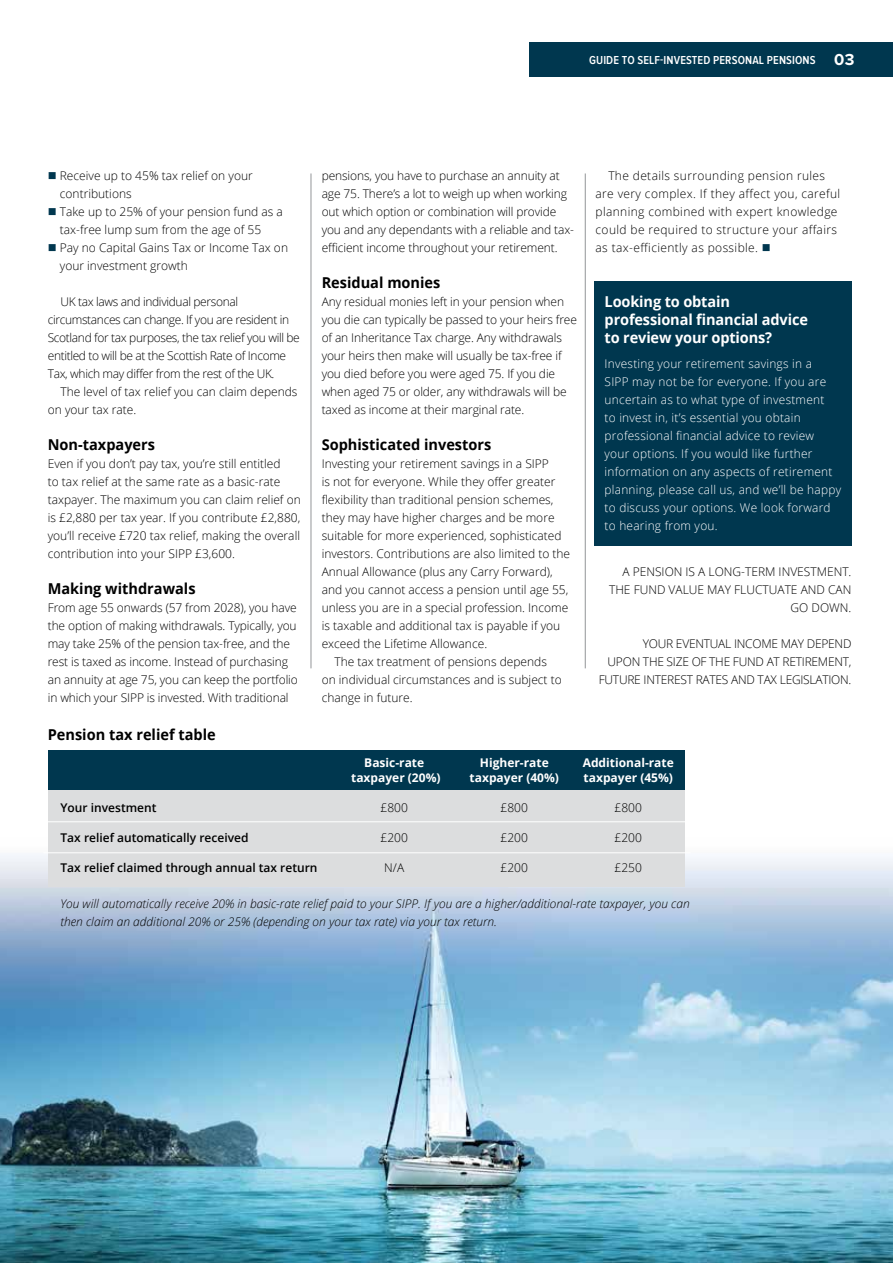
<style>
.page{position:relative;width:893px;height:1263px;background:#fff}
.page>*{position:absolute;margin:0;border:0;box-sizing:border-box;transform-origin:0 0}
.t1{font:700 15px "Open Sans";color:#000}
.t2{font:700 15px/18px "Open Sans";letter-spacing:-.01em;color:#fff}
.t3{font:300 12px/18px "Open Sans";color:#000}
.t4{font:300 12px/18px "Open Sans";letter-spacing:.02em;color:#fff}
.t5{font:300 12px/18px "Open Sans";letter-spacing:-.03em;color:#000}
.t6{font:italic 300 12px/18px "Open Sans";color:#000}
.t7{font:300 12px/18px "Open Sans";letter-spacing:.03em;color:#000}
.t8{font:300 12px/18px "Open Sans";letter-spacing:-.02em;color:#000;text-align:right}
.t9{font:600 12px "Open Sans";color:#000}
.t10{font:700 12px "Open Sans";color:#fff}
.t11{font:600 12px "Proxima Nova Cond";letter-spacing:.01em;color:#fff}
.s1{font-family:"Proxima Nova";font-weight:700;font-size:16.5px}
.s2{color:#00374f}
</style>
<div class="page">
<img style="left:0;top:854px;width:893px;height:409px">
<div style="left:530px;top:43px;width:363px;height:34px;background:#00374f"></div>
<hr style="left:311px;top:173px;width:1px;height:495px;background:#939598">
<hr style="left:585px;top:173px;width:1px;height:495px;background:#939598">
<div style="left:594px;top:282px;width:257px;height:264px;background:#00374f"></div>
<div style="left:48px;top:751px;width:637px;height:39px;background:#00374f"></div>
<div style="left:48px;top:790px;width:637px;height:96px;background:#dcddde"></div>
<hr style="left:43px;top:821px;width:648px;height:1px;background:#fff">
<hr style="left:43px;top:852px;width:648px;height:1px;background:#fff">
<p class="t11" style="left:589px;top:54px;width:267px">GUIDE TO SELF-INVESTED PERSONAL PENSIONS <span class="s1">03</span></p>
<p class="t3" style="left:60px;top:166px;width:194px;text-indent:-12px"><span class="s2">■</span> Receive up to 45% tax relief on your contributions</p>
<p class="t3" style="left:60px;top:202px;width:225px;text-indent:-12px"><span class="s2">■</span> Take up to 25% of your pension fund as a tax-free lump sum from the age of 55</p>
<p class="t3" style="left:60px;top:238px;width:230px;text-indent:-12px"><span class="s2">■</span> Pay no Capital Gains Tax or Income Tax on your investment growth</p>
<p class="t5" style="left:48px;top:292px;width:254px;text-indent:13px">UK tax laws and individual personal circumstances can change. If you are resident in Scotland for tax purposes, the tax relief you will be entitled to will be at the Scottish Rate of Income Tax, which may differ from the rest of the UK.</p>
<p class="t3" style="left:48px;top:382px;width:251px;text-indent:13px">The level of tax relief you can claim depends on your tax rate.</p>
<p class="t1" style="left:48px;top:434px;width:109px">Non-taxpayers</p>
<p class="t3" style="left:48px;top:454px;width:255px">Even if you don’t pay tax, you’re still entitled<br>to tax relief at the same rate as a basic-rate taxpayer. The maximum you can claim relief on is £2,880 per tax year. If you contribute £2,880, you’ll receive £720 tax relief, making the overall contribution into your SIPP £3,600.</p>
<p class="t1" style="left:48px;top:578px;width:149px">Making withdrawals</p>
<p class="t3" style="left:48px;top:598px;width:252px">From age 55 onwards (57 from 2028), you have the option of making withdrawals. Typically, you may take 25% of the pension tax-free, and the rest is taxed as income. Instead of purchasing an annuity at age 75, you can keep the portfolio in which your SIPP is invested. With traditional</p>
<p class="t1" style="left:48px;top:724px;width:170px">Pension tax relief table</p>
<p class="t3" style="left:322px;top:166px;width:254px">pensions, you have to purchase an annuity at age 75. There’s a lot to weigh up when working out which option or combination will provide you and any dependants with a reliable and tax&shy;efficient income throughout your retirement.</p>
<p class="t1" style="left:322px;top:272px;width:120px">Residual monies</p>
<p class="t3" style="left:322px;top:292px;width:257px">Any residual monies left in your pension when you die can typically be passed to your heirs free of an Inheritance Tax charge. Any withdrawals your heirs then make will usually be tax-free if you died before you were aged 75. If you die when aged 75 or older, any withdrawals will be taxed as income at their marginal rate.</p>
<p class="t1" style="left:322px;top:434px;width:171px">Sophisticated investors</p>
<p class="t3" style="left:322px;top:454px;width:229px">Investing your retirement savings in a SIPP</p>
<p class="t3" style="left:322px;top:472px;width:235px">is not for everyone. While they offer greater</p>
<p class="t3" style="left:322px;top:490px;width:233px">flexibility than traditional pension schemes,</p>
<p class="t3" style="left:322px;top:508px;width:234px">they may have higher charges and be more</p>
<p class="t3" style="left:322px;top:526px;width:241px">suitable for more experienced, sophisticated</p>
<p class="t3" style="left:322px;top:544px;width:250px">investors. Contributions are also limited to the</p>
<p class="t3" style="left:322px;top:562px;width:232px">Annual Allowance (plus any Carry Forward),</p>
<p class="t3" style="left:322px;top:580px;width:248px">and you cannot access a pension until age 55,</p>
<p class="t3" style="left:322px;top:598px;width:248px">unless you are in a special profession. Income</p>
<p class="t3" style="left:322px;top:616px;width:240px">is taxable and additional tax is payable if you</p>
<p class="t3" style="left:322px;top:634px;width:167px">exceed the Lifetime Allowance.</p>
<p class="t3" style="left:334px;top:652px;width:214px">The tax treatment of pensions depends</p>
<p class="t3" style="left:322px;top:670px;width:242px">on individual circumstances and is subject to</p>
<p class="t3" style="left:322px;top:688px;width:93px">change in future.</p>
<p class="t7" style="left:596px;top:166px;width:246px;text-indent:13px">The details surrounding pension rules are very complex. If they affect you, careful planning combined with expert knowledge could be required to structure your affairs as tax-efficiently as possible. <span class="s2">■</span></p>
<p class="t2" style="left:605px;top:292px;width:205px">Looking to obtain professional financial advice to review your options?</p>
<p class="t4" style="left:605px;top:354px;width:238px">Investing your retirement savings in a<br>SIPP may not be for everyone. If you are uncertain as to what type of investment<br>to invest in, it’s essential you obtain professional financial advice to review your options. If you would like further information on any aspects of retirement planning, please call us, and we’ll be happy to discuss your options. We look forward to hearing from you.</p>
<p class="t3" style="left:609px;top:562px;width:244px;text-align:right">A PENSION IS A LONG-TERM INVESTMENT.<br>THE FUND VALUE MAY FLUCTUATE AND CAN<br>GO DOWN.</p>
<p class="t8" style="left:599px;top:634px;width:254px">YOUR EVENTUAL INCOME MAY DEPEND<br>UPON THE SIZE OF THE FUND AT RETIREMENT,<br>FUTURE INTEREST RATES AND TAX LEGISLATION.</p>
<p class="t10" style="left:364px;top:754px;width:61px">Basic-rate</p>
<p class="t10" style="left:480px;top:754px;width:70px">Higher-rate</p>
<p class="t10" style="left:583px;top:754px;width:93px">Additional-rate</p>
<p class="t10" style="left:351px;top:769px;width:91px">taxpayer (20%)</p>
<p class="t10" style="left:470px;top:769px;width:91px">taxpayer (40%)</p>
<p class="t10" style="left:584px;top:769px;width:91px">taxpayer (45%)</p>
<p class="t9" style="left:61px;top:799px;width:97px">Your investment</p>
<p class="t3" style="left:381px;top:798px;width:29px">£800</p>
<p class="t3" style="left:501px;top:798px;width:29px">£800</p>
<p class="t3" style="left:615px;top:798px;width:29px">£800</p>
<p class="t9" style="left:61px;top:829px;width:190px">Tax relief automatically received</p>
<p class="t3" style="left:381px;top:828px;width:29px">£200</p>
<p class="t3" style="left:501px;top:828px;width:29px">£200</p>
<p class="t3" style="left:615px;top:828px;width:29px">£200</p>
<p class="t9" style="left:61px;top:859px;width:258px">Tax relief claimed through annual tax return</p>
<p class="t3" style="left:384px;top:858px;width:21px">N/A</p>
<p class="t3" style="left:501px;top:858px;width:29px">£200</p>
<p class="t3" style="left:615px;top:858px;width:29px">£250</p>
<p class="t6" style="left:61px;top:894px;width:631px">You will automatically receive 20% in basic-rate relief paid to your SIPP. If you are a higher/additional-rate taxpayer, you can then claim an additional 20% or 25% (depending on your tax rate) via your tax return.</p>
</div>
